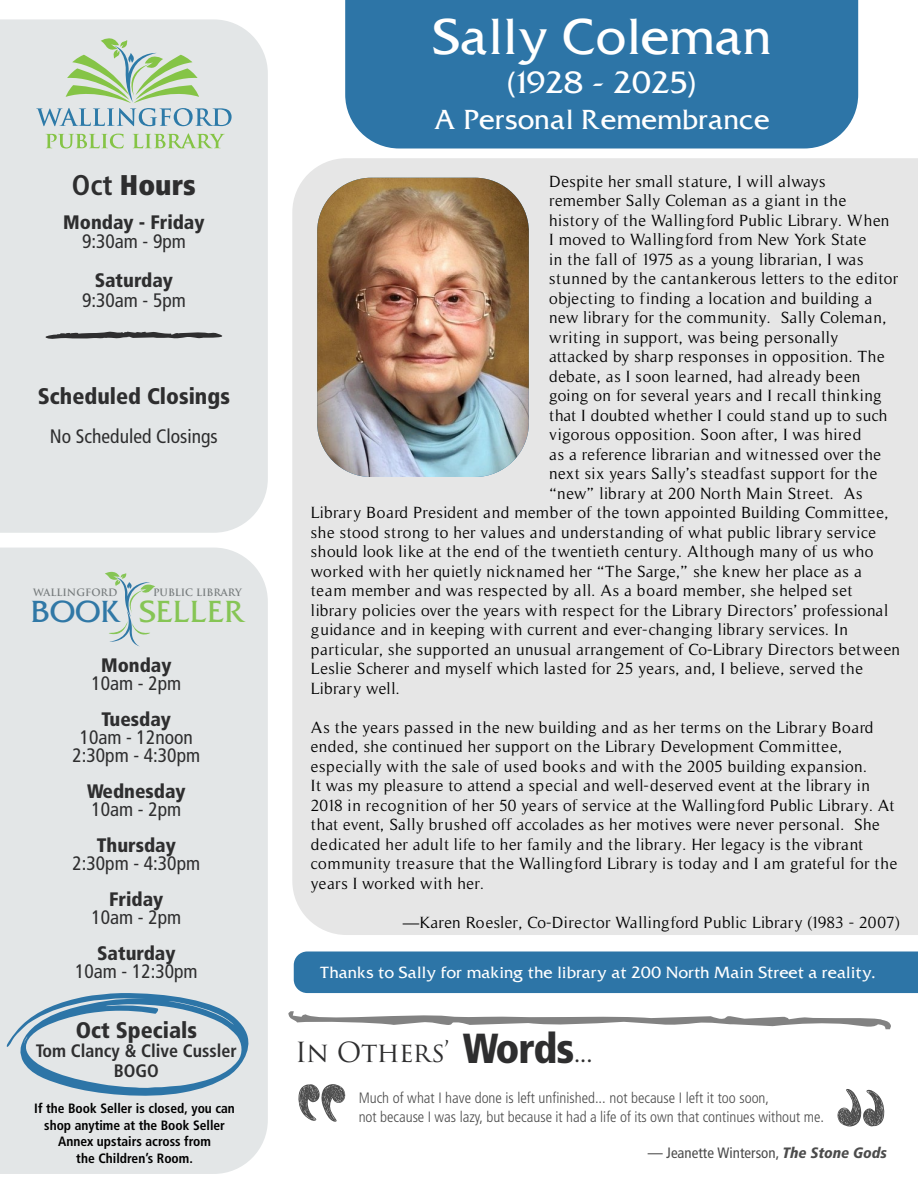
<style>
.page{position:relative;width:918px;height:1188px;background:#fff}
.page>*{position:absolute;margin:0;border:0;box-sizing:border-box;transform-origin:0 0}
.t1{font:46.5px "Friz Quadrata Font";color:#fff}
.t2{font:28.5px "Friz Quadrata Font";color:#fff}
.t3{font:28.5px "Frutiger LT 87 X Blk Cn";color:#2e2e2f}
.t4{font:28.2px "Friz Quadrata Font";color:#86c555}
.t5{font:28.2px "Friz Quadrata Font";color:#3078a6}
.t6{font:27px "Trajan Pro 3";letter-spacing:-.02em;color:#2e2e2f}
.t7{font:25.5px "Friz Quadrata Font";color:#fff}
.t8{font:22.5px "Frutiger LT 77 Blk Cn";color:#2e2e2f}
.t9{font:19.5px/18px "Frutiger LT 57 Cn";color:#2e2e2f;text-align:center}
.t10{font:19.5px "Frutiger LT 77 Blk Cn";color:#2e2e2f}
.t11{font:18px/19.5px "Frutiger LT 67 Bd Cn";color:#2e2e2f;text-align:center}
.t12{font:16.5px/19.5px "Timeless";letter-spacing:.03em;color:#000}
.t13{font:15px/19.5px "Frutiger LT 47 Lt Cn";color:#4c4c4c}
.t14{font:15px "Friz Quadrata Font";color:#fff}
.t15{font:15px "Frutiger LT 57 Cn";color:#4c4c4c}
.t16{font:13.5px/16.5px "Frutiger LT 67 Bd Cn";color:#000;text-align:center}
.t17{font:700 9.9px "Trajan Pro";color:#777c7d}
.s1{font-family:"Frutiger LT 67 Bd Cn"}
.s2{font-family:"Frutiger LT 77 Blk Cn";font-size:42px}
.s3{font-family:"Frutiger LT 78 Blk Cn It"}
</style>
<div class="page">
<div style="left:292px;top:158px;width:626px;height:777px;background:#e6e6e6"></div>
<div style="left:294px;top:952px;width:40px;height:41px;background:#2d75a7"></div>
<div style="left:334px;top:952px;width:584px;height:41px;background:#2d75a7"></div>
<div style="left:358px;top:130px;width:487px;height:18px;background:#2d75a7"></div>
<div style="left:345px;top:0;width:513px;height:130px;background:#2d75a7"></div>
<div style="left:0;top:19px;width:268px;height:514px;background:#e3e6e7"></div>
<svg style="left:46px;top:134px;width:78px;height:14px"></svg>
<svg style="left:133px;top:133px;width:92px;height:15px"></svg>
<svg style="left:36px;top:33px;width:196px;height:93px;background:#cadacc"></svg>
<div style="left:0;top:548px;width:268px;height:626px;background:#e3e6e7"></div>
<svg style="left:105px;top:572px;width:50px;height:74px;background:#d0dcd8"></svg>
<svg style="left:6px;top:993px;width:247px;height:106px;background:#bfcfda"></svg>
<svg style="left:298px;top:1084px;width:48px;height:38px"></svg>
<svg style="left:837px;top:1089px;width:48px;height:38px"></svg>
<svg style="left:288px;top:1011px;width:603px;height:18px"></svg>
<svg style="left:46px;top:331px;width:176px;height:9px;background:#808182"></svg>
<img style="left:317px;top:178px;width:212px;height:299px">
<h2 class="t3" style="left:72px;top:167px;width:126px"><span class="s1">Oct</span> Hours</h2>
<p class="t10" style="left:63px;top:210px;width:143px">Monday - Friday</p>
<p class="t9" style="left:82px;top:233px;width:105px">9:30am - 9pm</p>
<p class="t10" style="left:95px;top:269px;width:80px">Saturday</p>
<p class="t9" style="left:82px;top:291px;width:105px">9:30am - 5pm</p>
<h3 class="t8" style="left:38px;top:383px;width:194px">Scheduled Closings</h3>
<p class="t9" style="left:50px;top:428px;width:169px">No Scheduled Closings</p>
<p class="t17" style="left:33px;top:586px;width:86px">WALLINGFORD</p>
<p class="t17" style="left:153px;top:586px;width:90px">PUBLIC LIBRARY</p>
<h3 class="t5" style="left:31px;top:593px;width:93px">BOOK</h3>
<h3 class="t4" style="left:139px;top:593px;width:109px">SELLER</h3>
<p class="t10" style="left:101px;top:653px;width:72px">Monday</p>
<p class="t9" style="left:91px;top:674px;width:91px">10am - 2pm</p>
<p class="t10" style="left:102px;top:707px;width:71px">Tuesday</p>
<p class="t9" style="left:73px;top:728px;width:129px">10am - 12noon<br>2:30pm - 4:30pm</p>
<p class="t10" style="left:87px;top:779px;width:100px">Wednesday</p>
<p class="t9" style="left:91px;top:800px;width:91px">10am - 2pm</p>
<p class="t10" style="left:97px;top:833px;width:81px">Thursday</p>
<p class="t9" style="left:73px;top:854px;width:129px">2:30pm - 4:30pm</p>
<p class="t10" style="left:109px;top:887px;width:56px">Friday</p>
<p class="t9" style="left:91px;top:908px;width:91px">10am - 2pm</p>
<p class="t10" style="left:97px;top:941px;width:80px">Saturday</p>
<p class="t9" style="left:75px;top:962px;width:124px">10am - 12:30pm</p>
<h3 class="t8" style="left:76px;top:1016px;width:123px">Oct Specials</h3>
<p class="t11" style="left:36px;top:1041px;width:202px">Tom Clancy &amp; Clive Cussler<br>BOGO</p>
<h1 class="t1" style="left:432px;top:7px;width:341px">Sally Coleman</h1>
<h2 class="t2" style="left:508px;top:64px;width:190px">(1928 - 2025)</h2>
<h3 class="t7" style="left:434px;top:103px;width:338px">A Personal Remembrance</h3>
<p class="t12" style="left:549px;top:172px;width:278px">Despite her small stature, I will always</p>
<p class="t12" style="left:549px;top:191px;width:299px">remember Sally Coleman as a giant in the</p>
<p class="t12" style="left:549px;top:211px;width:342px">history of the Wallingford Public Library. When</p>
<p class="t12" style="left:549px;top:230px;width:319px">I moved to Wallingford from New York State</p>
<p class="t12" style="left:549px;top:250px;width:316px">in the fall of 1975 as a young librarian, I was</p>
<p class="t12" style="left:549px;top:269px;width:351px">stunned by the cantankerous letters to the editor</p>
<p class="t12" style="left:549px;top:289px;width:325px">objecting to finding a location and building a</p>
<p class="t12" style="left:549px;top:308px;width:339px">new library for the community. Sally Coleman,</p>
<p class="t12" style="left:549px;top:328px;width:291px">writing in support, was being personally</p>
<p class="t12" style="left:549px;top:347px;width:337px">attacked by sharp responses in opposition. The</p>
<p class="t12" style="left:549px;top:367px;width:313px">debate, as I soon learned, had already been</p>
<p class="t12" style="left:549px;top:386px;width:334px">going on for several years and I recall thinking</p>
<p class="t12" style="left:549px;top:406px;width:340px">that I doubted whether I could stand up to such</p>
<p class="t12" style="left:549px;top:425px;width:314px">vigorous opposition. Soon after, I was hired</p>
<p class="t12" style="left:549px;top:445px;width:334px">as a reference librarian and witnessed over the</p>
<p class="t12" style="left:549px;top:464px;width:330px">next six years Sally’s steadfast support for the</p>
<p class="t12" style="left:549px;top:484px;width:315px">“new” library at 200 North Main Street. As</p>
<p class="t12" style="left:311px;top:503px;width:579px">Library Board President and member of the town appointed Building Committee,</p>
<p class="t12" style="left:311px;top:523px;width:567px">she stood strong to her values and understanding of what public library service</p>
<p class="t12" style="left:311px;top:542px;width:564px">should look like at the end of the twentieth century. Although many of us who</p>
<p class="t12" style="left:311px;top:562px;width:552px">worked with her quietly nicknamed her “The Sarge,” she knew her place as a</p>
<p class="t12" style="left:311px;top:581px;width:543px">team member and was respected by all. As a board member, she helped set</p>
<p class="t12" style="left:311px;top:601px;width:579px">library policies over the years with respect for the Library Directors’ professional</p>
<p class="t12" style="left:311px;top:620px;width:539px">guidance and in keeping with current and ever-changing library services. In</p>
<p class="t12" style="left:311px;top:640px;width:591px">particular, she supported an unusual arrangement of Co-Library Directors between</p>
<p class="t12" style="left:311px;top:659px;width:554px">Leslie Scherer and myself which lasted for 25 years, and, I believe, served the</p>
<p class="t12" style="left:311px;top:679px;width:90px">Library well.</p>
<p class="t12" style="left:311px;top:718px;width:588px">As the years passed in the new building and as her terms on the Library Board ended, she continued her support on the Library Development Committee, especially with the sale of used books and with the 2005 building expansion.<br>It was my pleasure to attend a special and well-deserved event at the library in 2018 in recognition of her 50 years of service at the Wallingford Public Library. At that event, Sally brushed off accolades as her motives were never personal. She dedicated her adult life to her family and the library. Her legacy is the vibrant community treasure that the Wallingford Library is today and I am grateful for the years I worked with her.</p>
<p class="t12" style="left:403px;top:913px;width:499px">—Karen Roesler, Co-Director Wallingford Public Library (1983 - 2007)</p>
<p class="t14" style="left:320px;top:963px;width:557px">Thanks to Sally for making the library at 200 North Main Street a reality.</p>
<h3 class="t6" style="left:295px;top:1033px;width:299px">In Others’ <span class="s2">Words</span>...</h3>
<p class="t16" style="left:34px;top:1100px;width:202px">If the Book Seller is closed, you can shop anytime at the Book Seller<br>Annex upstairs across from<br>the Children’s Room.</p>
<p class="t13" style="left:359px;top:1088px;width:467px">Much of what I have done is left unfinished... not because I left it too soon,<br>not because I was lazy, but because it had a life of its own that continues without me.</p>
<p class="t15" style="left:648px;top:1144px;width:241px">— Jeanette Winterson, <span class="s3">The Stone Gods</span></p>
</div>
